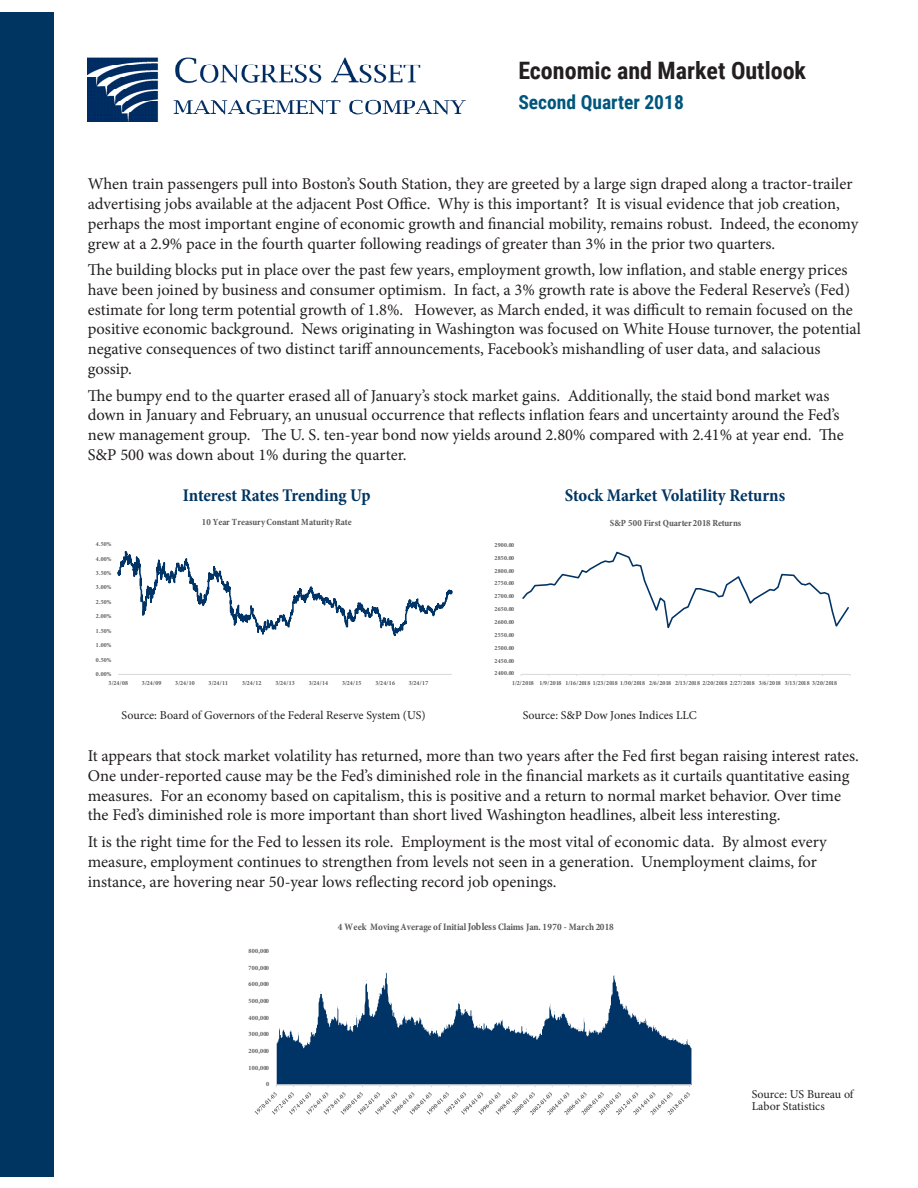
<style>
.page{position:relative;width:918px;height:1188px;background:#fff}
.page>*{position:absolute;margin:0;border:0;box-sizing:border-box;transform-origin:0 0}
.t1{font:700 24px "Roboto Condensed";color:#231f20}
.t2{font:700 19.5px "Roboto Condensed";color:#00567e}
.t3{font:700 condensed 18px "Minion Pro";letter-spacing:-.005em;color:#003562}
.t4{font:16.5px/19.8px "Minion Pro";letter-spacing:-.005em;color:#231f20}
.t5{font:12px/12px "Minion Pro";color:#231f20}
.t6{font:700 condensed 9.9px "Minion Pro";letter-spacing:-.005em;color:#595959}
.t7{font:700 condensed 9.45px "Minion Pro";letter-spacing:-.01em;color:#595959}
.t8{font:700 condensed 6.6px "Minion Pro";letter-spacing:.035em;color:#595959}
.t9{font:700 condensed 6.3px "Minion Pro";letter-spacing:.035em;color:#595959}
.s1{font-size:10.65px}
</style>
<div class="page">
<div style="left:0;top:12px;width:54px;height:1164px;background:#003562"></div>
<img style="left:88px;top:57px;width:378px;height:65px">
<svg style="left:277px;top:973px;width:414px;height:111px;fill:#036"></svg>
<hr style="left:276px;top:1084px;width:415px;height:1px;background:#d9d9d9">
<svg style="left:254px;top:1085px;width:436px;height:30px"></svg>
<hr style="left:118px;top:674px;width:334px;height:1px;background:#d9d9d9">
<svg style="left:118px;top:551px;width:334px;height:86px"></svg>
<hr style="left:521px;top:674px;width:329px;height:1px;background:#d9d9d9">
<svg style="left:522px;top:551px;width:327px;height:78px"></svg>
<p class="t1" style="left:518px;top:54px;width:289px">Economic and Market Outlook</p>
<p class="t2" style="left:518px;top:88px;width:167px">Second Quarter 2018</p>
<p class="t4" style="left:88px;top:174px;width:772px">When train passengers pull into Boston’s South Station, they are greeted by a large sign draped along a tractor-trailer advertising jobs available at the adjacent Post Office. Why is this important? It is visual evidence that job creation, perhaps the most important engine of economic growth and financial mobility, remains robust. Indeed, the economy grew at a 2.9% pace in the fourth quarter following readings of greater than 3% in the prior two quarters.</p>
<p class="t4" style="left:88px;top:260px;width:775px">The building blocks put in place over the past few years, employment growth, low inflation, and stable energy prices have been joined by business and consumer optimism. In fact, a 3% growth rate is above the Federal Reserve’s (Fed) estimate for long term potential growth of 1.8%. However, as March ended, it was difficult to remain focused on the positive economic background. News originating in Washington was focused on White House turnover, the potential negative consequences of two distinct tariff announcements, Facebook’s mishandling of user data, and salacious gossip.</p>
<p class="t4" style="left:88px;top:386px;width:758px">The bumpy end to the quarter erased all of January’s stock market gains. Additionally, the staid bond market was down in January and February, an unusual occurrence that reflects inflation fears and uncertainty around the Fed’s new management group. The U. S. ten-year bond now yields around 2.80% compared with 2.41% at year end. The S&amp;P 500 was down about 1% during the quarter.</p>
<p class="t3" style="left:183px;top:483px;width:189px">Interest Rates Trending Up</p>
<p class="t3" style="left:565px;top:483px;width:222px">Stock Market Volatility Returns</p>
<p class="t7" style="left:202px;top:516px;width:151px">10 Year Treasury Constant Maturity Rate</p>
<p class="t7" style="left:610px;top:517px;width:133px">S&amp;P 500 First Quarter 2018 Returns</p>
<p class="t9" style="left:96px;top:540px;width:17px">4.50%</p>
<p class="t9" style="left:495px;top:540px;width:21px">2900.00</p>
<p class="t9" style="left:96px;top:554px;width:17px">4.00%</p>
<p class="t9" style="left:495px;top:553px;width:21px">2850.00</p>
<p class="t9" style="left:96px;top:569px;width:17px">3.50%</p>
<p class="t9" style="left:495px;top:566px;width:21px">2800.00</p>
<p class="t9" style="left:96px;top:583px;width:17px">3.00%</p>
<p class="t9" style="left:495px;top:579px;width:21px">2750.00</p>
<p class="t9" style="left:96px;top:598px;width:17px">2.50%</p>
<p class="t9" style="left:495px;top:592px;width:21px">2700.00</p>
<p class="t9" style="left:495px;top:605px;width:21px">2650.00</p>
<p class="t9" style="left:96px;top:612px;width:17px">2.00%</p>
<p class="t9" style="left:495px;top:618px;width:21px">2600.00</p>
<p class="t9" style="left:96px;top:626px;width:17px">1.50%</p>
<p class="t9" style="left:495px;top:630px;width:21px">2550.00</p>
<p class="t9" style="left:96px;top:641px;width:17px">1.00%</p>
<p class="t9" style="left:495px;top:643px;width:21px">2500.00</p>
<p class="t9" style="left:96px;top:655px;width:17px">0.50%</p>
<p class="t9" style="left:495px;top:656px;width:21px">2450.00</p>
<p class="t9" style="left:96px;top:670px;width:17px">0.00%</p>
<p class="t9" style="left:495px;top:669px;width:21px">2400.00</p>
<p class="t9" style="left:109px;top:679px;width:21px">3/24/08</p>
<p class="t9" style="left:142px;top:679px;width:21px">3/24/09</p>
<p class="t9" style="left:175px;top:679px;width:21px">3/24/10</p>
<p class="t9" style="left:209px;top:679px;width:21px">3/24/11</p>
<p class="t9" style="left:242px;top:679px;width:21px">3/24/12</p>
<p class="t9" style="left:275px;top:679px;width:21px">3/24/13</p>
<p class="t9" style="left:309px;top:679px;width:21px">3/24/14</p>
<p class="t9" style="left:342px;top:679px;width:21px">3/24/15</p>
<p class="t9" style="left:375px;top:679px;width:21px">3/24/16</p>
<p class="t9" style="left:409px;top:679px;width:21px">3/24/17</p>
<p class="t9" style="left:512px;top:679px;width:327px">1/2/2018 1/9/2018 1/16/2018 1/23/2018 1/30/2018 2/6/2018 2/13/2018 2/20/2018 2/27/2018 3/6/2018 3/13/2018 3/20/2018</p>
<p class="t5" style="left:122px;top:710px;width:306px">Source: Board of Governors of the Federal Reserve System (US)</p>
<p class="t5" style="left:523px;top:710px;width:176px">Source: S&amp;P Dow Jones Indices LLC</p>
<p class="t4" style="left:88px;top:746px;width:773px">It appears that stock market volatility has returned, more than two years after the Fed first began raising interest rates.<br>One under-reported cause may be the Fed’s diminished role in the financial markets as it curtails quantitative easing measures. For an economy based on capitalism, this is positive and a return to normal market behavior. Over time the Fed’s diminished role is more important than short lived Washington headlines, albeit less interesting.</p>
<p class="t4" style="left:88px;top:832px;width:741px">It is the right time for the Fed to lessen its role. Employment is the most vital of economic data. By almost every measure, employment continues to strengthen from levels not seen in a generation. Unemployment claims, for instance, are hovering near 50-year lows reflecting record job openings.</p>
<p class="t8" style="left:249px;top:946px;width:22px">800,000</p>
<p class="t8" style="left:249px;top:963px;width:22px">700,000</p>
<p class="t8" style="left:249px;top:980px;width:22px">600,000</p>
<p class="t8" style="left:249px;top:996px;width:22px">500,000</p>
<p class="t8" style="left:249px;top:1013px;width:22px">400,000</p>
<p class="t8" style="left:249px;top:1030px;width:22px">300,000</p>
<p class="t8" style="left:249px;top:1046px;width:22px">200,000</p>
<p class="t8" style="left:249px;top:1063px;width:22px">100,000</p>
<p class="t8" style="left:266px;top:1080px;width:5px">0</p>
<p class="t6" style="left:338px;top:920px;width:277px">4 Week Moving Average of Initial <span class="s1">Jobless</span> Claims Jan. 1970 - March 2018</p>
<p class="t5" style="left:752px;top:1089px;width:103px">Source: US Bureau of<br>Labor Statistics</p>
</div>
